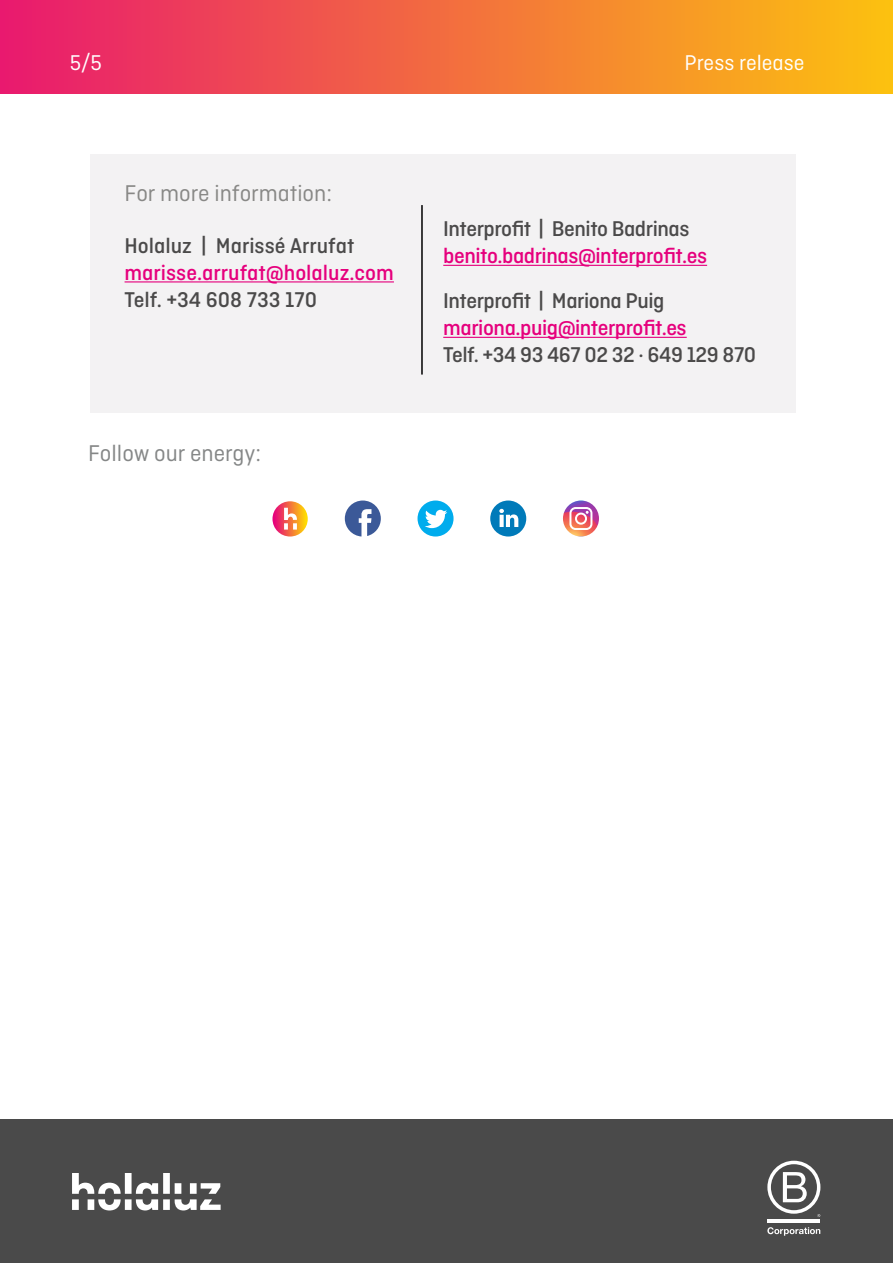
<style>
.page{position:relative;width:893px;height:1263px;background:#fff}
.page>*{position:absolute;margin:0;border:0;box-sizing:border-box;transform-origin:0 0}
.t1{font:24px "Ciutadella";color:#888886}
.t2{font:24px "Ciutadella";color:#858787}
.t3{font:500 22.5px "Ciutadella";letter-spacing:-.02em;color:#4b4a4a}
.t4{font:500 22.5px "Ciutadella";letter-spacing:-.02em;color:#e6007d}
.t5{font:500 22.5px "Ciutadella";color:#4b4a4a}
.t6{font:500 22.5px "Ciutadella";color:#e6007d}
.t7{font:22.5px "Ciutadella";color:#fff}
</style>
<div class="page">
<div style="left:0;top:0;width:892px;height:93px;background:linear-gradient(to right,#e9196f,#fcc10f)"></div>
<div style="left:0;top:1119px;width:892px;height:144px;background:#4a4a4a"></div>
<svg style="left:72px;top:1173px;width:148px;height:37px"></svg>
<hr style="left:767px;top:1219px;width:53px;height:4px;background:#fff">
<svg style="left:767px;top:1161px;width:53px;height:56px"></svg>
<svg style="left:767px;top:1227px;width:53px;height:9px"></svg>
<svg style="left:272px;top:501px;width:36px;height:36px"></svg>
<svg style="left:284px;top:508px;width:13px;height:22px"></svg>
<svg style="left:345px;top:501px;width:36px;height:36px"></svg>
<svg style="left:417px;top:501px;width:36px;height:36px"></svg>
<svg style="left:490px;top:501px;width:36px;height:36px"></svg>
<svg style="left:563px;top:501px;width:36px;height:36px"></svg>
<div style="left:90px;top:154px;width:705px;height:259px;background:#f3f2f3"></div>
<hr style="left:443px;top:265px;width:264px;height:1px;background:#e6007d">
<hr style="left:443px;top:337px;width:243px;height:1px;background:#e6007d">
<hr style="left:421px;top:205px;width:2px;height:170px;background:#000">
<hr style="left:124px;top:281px;width:270px;height:2px;background:#e6007d">
<p class="t7" style="left:70px;top:51px;width:34px">5/5</p>
<p class="t7" style="left:684px;top:51px;width:122px">Press release</p>
<p class="t1" style="left:124px;top:180px;width:209px">For more information:</p>
<p class="t5" style="left:124px;top:233px;width:231px">Holaluz | Marissé Arrufat</p>
<p class="t6" style="left:124px;top:260px;width:271px">marisse.arrufat@holaluz.com</p>
<p class="t5" style="left:124px;top:287px;width:194px">Telf. +34 608 733 170</p>
<p class="t2" style="left:88px;top:440px;width:174px">Follow our energy:</p>
<p class="t3" style="left:443px;top:216px;width:248px">Interprofit | Benito Badrinas</p>
<p class="t4" style="left:443px;top:243px;width:265px">benito.badrinas@interprofit.es</p>
<p class="t3" style="left:443px;top:288px;width:223px">Interprofit | Mariona Puig</p>
<p class="t4" style="left:443px;top:315px;width:245px">mariona.puig@interprofit.es</p>
<p class="t3" style="left:443px;top:342px;width:314px">Telf. +34 93 467 02 32 · 649 129 870</p>
</div>
